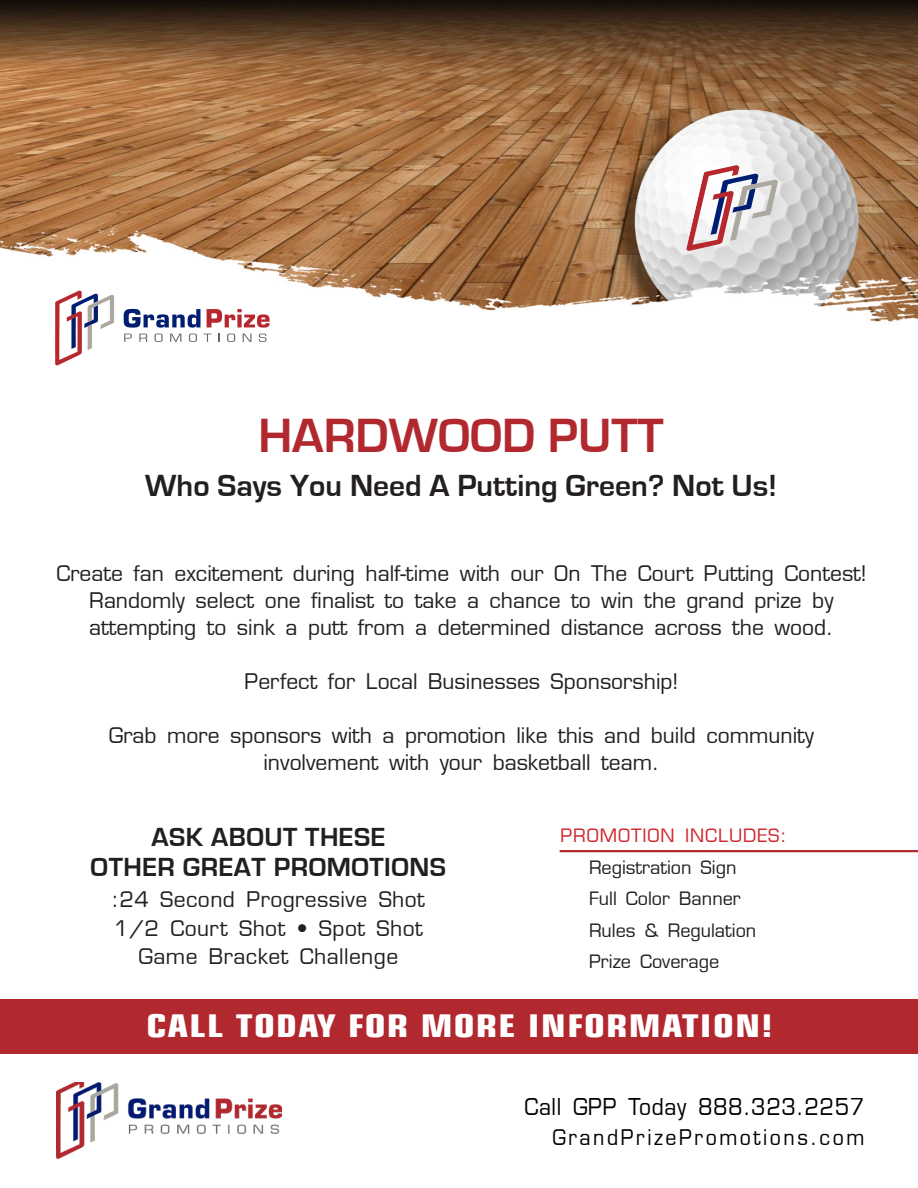
<style>
.page{position:relative;width:918px;height:1188px;background:#fff}
.page>*{position:absolute;margin:0;border:0;box-sizing:border-box;transform-origin:0 0}
.t1{font:700 49.5px "Eurostile";color:#b2282f}
.t2{font:700 31.5px "Eurostile";color:#231f20}
.t3{font:700 condensed 31.5px "Eurostile";letter-spacing:.03em;color:#fff;scale:1.27 1}
.t4{font:700 27px "Eurostile";letter-spacing:.02em;color:#231f20}
.t5{font:22.65px "Eurostile";letter-spacing:.03em;color:#000;scale:.93 1}
.t6{font:21px "Eurostile";color:#231f20}
.t7{font:21px "Eurostile";letter-spacing:.02em;color:#231f20}
.t8{font:21px "Eurostile";letter-spacing:.13em;color:#000;scale:.93 1}
.t9{font:18px "Eurostile";color:#231f20}
.t10{font:18px "Eurostile";letter-spacing:.05em;color:#d1232a}
</style>
<div class="page">
<img style="left:0;top:0;width:918px;height:342px">
<img style="left:57px;top:1082px;width:225px;height:76px">
<div style="left:0;top:999px;width:918px;height:55px;background:#b2282f"></div>
<hr style="left:560px;top:850px;width:358px;height:2px;background:#b2282f">
<svg style="left:124px;top:309px;width:77px;height:19px"></svg>
<svg style="left:207px;top:309px;width:63px;height:19px"></svg>
<svg style="left:124px;top:334px;width:8px;height:8px"></svg>
<svg style="left:139px;top:334px;width:8px;height:8px"></svg>
<svg style="left:155px;top:334px;width:8px;height:8px"></svg>
<svg style="left:170px;top:334px;width:11px;height:8px"></svg>
<svg style="left:189px;top:334px;width:8px;height:8px"></svg>
<svg style="left:204px;top:334px;width:7px;height:8px"></svg>
<svg style="left:218px;top:334px;width:2px;height:8px"></svg>
<svg style="left:227px;top:334px;width:8px;height:8px"></svg>
<svg style="left:243px;top:334px;width:8px;height:8px"></svg>
<svg style="left:259px;top:334px;width:8px;height:8px"></svg>
<svg style="left:55px;top:290px;width:59px;height:76px"></svg>
<svg style="left:686px;top:165px;width:102px;height:86px"></svg>
<p class="t1" style="left:258px;top:409px;width:407px">HARDWOOD PUTT</p>
<p class="t2" style="left:145px;top:469px;width:633px">Who Says You Need A Putting Green? Not Us!</p>
<p class="t6" style="left:56px;top:561px;width:812px">Create fan excitement during half-time with our On The Court Putting Contest!</p>
<p class="t6" style="left:89px;top:588px;width:746px">Randomly select one finalist to take a chance to win the grand prize by</p>
<p class="t6" style="left:89px;top:615px;width:746px">attempting to sink a putt from a determined distance across the wood.</p>
<p class="t6" style="left:245px;top:669px;width:435px">Perfect for Local Businesses Sponsorship!</p>
<p class="t6" style="left:109px;top:723px;width:707px">Grab more sponsors with a promotion like this and build community</p>
<p class="t6" style="left:263px;top:750px;width:397px">involvement with your basketball team.</p>
<p class="t4" style="left:151px;top:822px;width:236px">ASK ABOUT THESE</p>
<p class="t4" style="left:91px;top:852px;width:357px">OTHER GREAT PROMOTIONS</p>
<p class="t7" style="left:112px;top:887px;width:315px">:24 Second Progressive Shot</p>
<p class="t7" style="left:114px;top:916px;width:310px">1/2 Court Shot • Spot Shot</p>
<p class="t7" style="left:139px;top:944px;width:261px">Game Bracket Challenge</p>
<p class="t10" style="left:561px;top:825px;width:228px">PROMOTION INCLUDES:</p>
<p class="t9" style="left:589px;top:856px;width:149px">Registration Sign</p>
<p class="t9" style="left:589px;top:888px;width:153px">Full Color Banner</p>
<p class="t9" style="left:589px;top:919px;width:169px">Rules &amp; Regulation</p>
<p class="t9" style="left:589px;top:951px;width:132px">Prize Coverage</p>
<p class="t3" style="left:146px;top:1007px;width:495px">CALL TODAY FOR MORE INFORMATION!</p>
<p class="t5" style="left:524px;top:1094px;width:367px">Call GPP Today 888.323.2257</p>
<p class="t8" style="left:552px;top:1125px;width:337px">GrandPrizePromotions.com</p>
</div>
